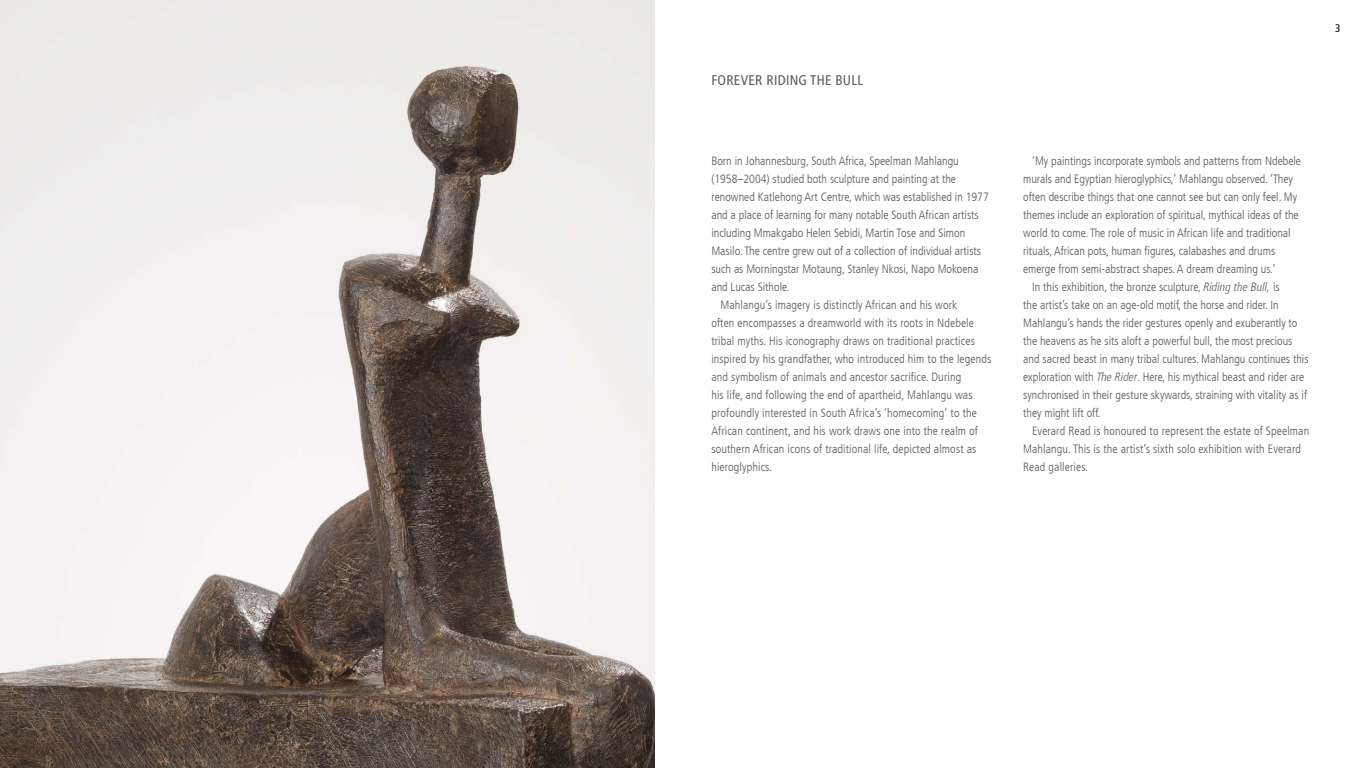
<style>
.page{position:relative;width:1366px;height:768px;background:#fff}
.page>*{position:absolute;margin:0;border:0;box-sizing:border-box;transform-origin:0 0}
.t1{font:condensed 14px "Frutiger LT Com";letter-spacing:.02em;color:#58595b}
.t2{font:300 condensed 12px "Frutiger LT Com";color:#58595b}
.t3{font:condensed 11px "Frutiger LT Com";color:#000}
.s1{font-style:italic}
</style>
<div class="page">
<img style="left:0;top:0;width:655px;height:768px">
<p class="t1" style="left:711px;top:72px;width:153px">FOREVER RIDING THE BULL</p>
<p class="t2" style="left:711px;top:153px;width:249px">Born in Johannesburg, South Africa, Speelman Mahlangu</p>
<p class="t2" style="left:711px;top:171px;width:246px">(1958–2004) studied both sculpture and painting at the</p>
<p class="t2" style="left:711px;top:189px;width:279px">renowned Katlehong Art Centre, which was established in 1977</p>
<p class="t2" style="left:711px;top:207px;width:269px">and a place of learning for many notable South African artists</p>
<p class="t2" style="left:711px;top:225px;width:256px">including Mmakgabo Helen Sebidi, Martin Tose and Simon</p>
<p class="t2" style="left:711px;top:243px;width:271px">Masilo. The centre grew out of a collection of individual artists</p>
<p class="t2" style="left:711px;top:261px;width:269px">such as Morningstar Motaung, Stanley Nkosi, Napo Mokoena</p>
<p class="t2" style="left:711px;top:279px;width:80px">and Lucas Sithole.</p>
<p class="t2" style="left:720px;top:297px;width:239px">Mahlangu’s imagery is distinctly African and his work</p>
<p class="t2" style="left:711px;top:315px;width:264px">often encompasses a dreamworld with its roots in Ndebele</p>
<p class="t2" style="left:711px;top:333px;width:265px">tribal myths. His iconography draws on traditional practices</p>
<p class="t2" style="left:711px;top:351px;width:282px">inspired by his grandfather, who introduced him to the legends</p>
<p class="t2" style="left:711px;top:369px;width:251px">and symbolism of animals and ancestor sacrifice. During</p>
<p class="t2" style="left:711px;top:387px;width:263px">his life, and following the end of apartheid, Mahlangu was</p>
<p class="t2" style="left:711px;top:405px;width:267px">profoundly interested in South Africa’s ‘homecoming’ to the</p>
<p class="t2" style="left:711px;top:423px;width:268px">African continent, and his work draws one into the realm of</p>
<p class="t2" style="left:711px;top:441px;width:267px">southern African icons of traditional life, depicted almost as</p>
<p class="t2" style="left:711px;top:459px;width:62px">hieroglyphics.</p>
<p class="t3" style="left:1335px;top:22px;width:7px">3</p>
<p class="t2" style="left:1032px;top:153px;width:270px">‘My paintings incorporate symbols and patterns from Ndebele</p>
<p class="t2" style="left:1023px;top:171px;width:271px">murals and Egyptian hieroglyphics,’ Mahlangu observed. ‘They</p>
<p class="t2" style="left:1023px;top:189px;width:276px">often describe things that one cannot see but can only feel. My</p>
<p class="t2" style="left:1023px;top:207px;width:277px">themes include an exploration of spiritual, mythical ideas of the</p>
<p class="t2" style="left:1023px;top:225px;width:269px">world to come. The role of music in African life and traditional</p>
<p class="t2" style="left:1023px;top:243px;width:254px">rituals, African pots, human figures, calabashes and drums</p>
<p class="t2" style="left:1023px;top:261px;width:254px">emerge from semi-abstract shapes. A dream dreaming us.’</p>
<p class="t2" style="left:1032px;top:279px;width:249px">In this exhibition, the bronze sculpture, <span class="s1">Riding the Bull,</span> is</p>
<p class="t2" style="left:1023px;top:297px;width:257px">the artist’s take on an age-old motif, the horse and rider. In</p>
<p class="t2" style="left:1023px;top:315px;width:276px">Mahlangu’s hands the rider gestures openly and exuberantly to</p>
<p class="t2" style="left:1023px;top:333px;width:271px">the heavens as he sits aloft a powerful bull, the most precious</p>
<p class="t2" style="left:1023px;top:351px;width:287px">and sacred beast in many tribal cultures. Mahlangu continues this</p>
<p class="t2" style="left:1023px;top:369px;width:283px">exploration with <span class="s1">The Rider</span>. Here, his mythical beast and rider are</p>
<p class="t2" style="left:1023px;top:387px;width:285px">synchronised in their gesture skywards, straining with vitality as if</p>
<p class="t2" style="left:1023px;top:405px;width:79px">they might lift off.</p>
<p class="t2" style="left:1032px;top:423px;width:279px">Everard Read is honoured to represent the estate of Speelman</p>
<p class="t2" style="left:1023px;top:441px;width:279px">Mahlangu. This is the artist’s sixth solo exhibition with Everard</p>
<p class="t2" style="left:1023px;top:459px;width:67px">Read galleries.</p>
</div>
